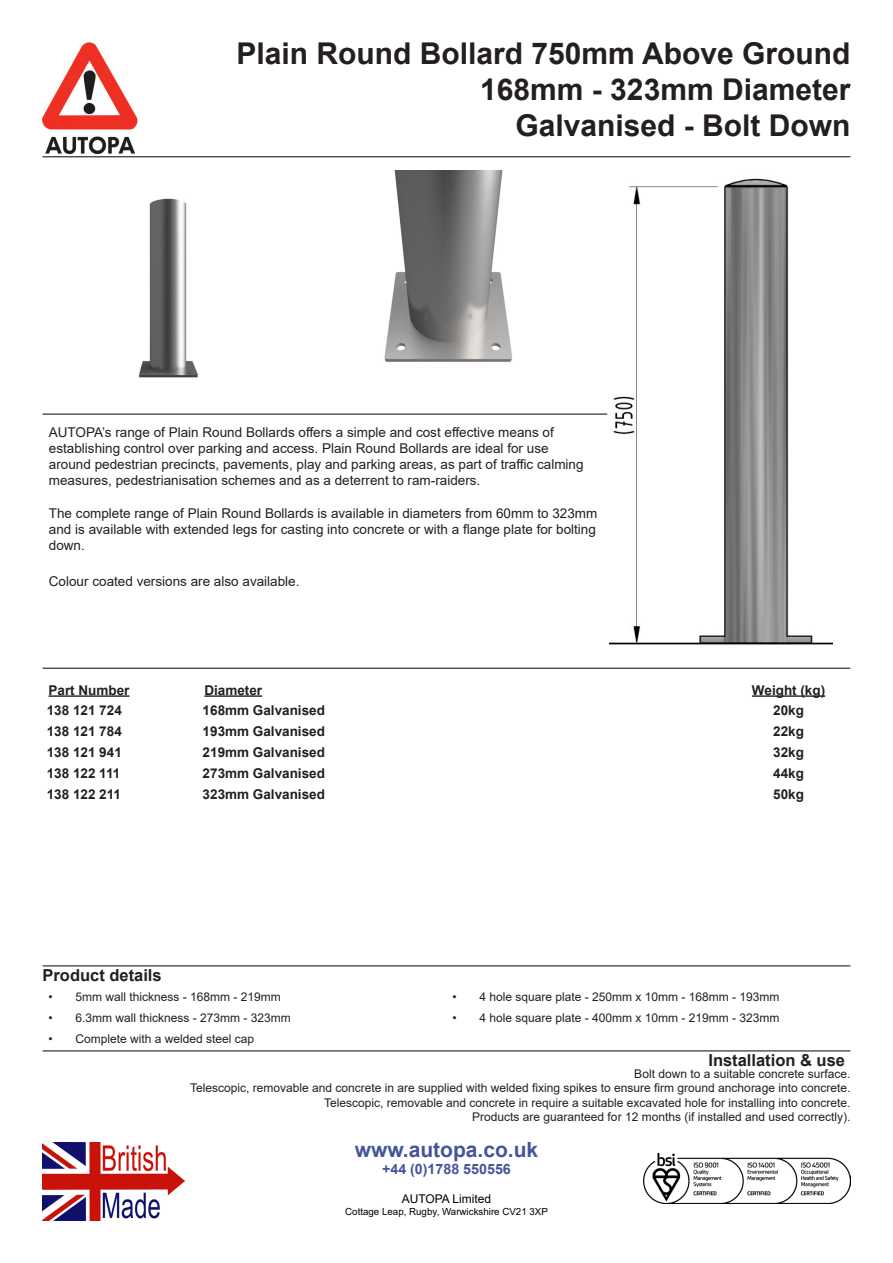
<style>
.page{position:relative;width:893px;height:1263px;background:#fff}
.page>*{position:absolute;margin:0;border:0;box-sizing:border-box;transform-origin:0 0}
.t1{font:700 30px "Arial";color:#231f20}
.t2{font:700 21px "Arial";color:#44559a}
.t3{font:700 16.5px "Arial";color:#231f20}
.t4{font:700 14.25px "Arial";color:#44559a}
.t5{font:13.5px/16.2px "Arial";color:#231f20}
.t6{font:700 13.5px "Arial";color:#231f20}
.t7{font:12px "Arial";color:#231f20}
.t8{font:12px "Arial";color:#000}
.t9{font:9.75px "Arial";color:#000}
</style>
<div class="page">
<img style="left:644px;top:1154px;width:206px;height:49px">
<img style="left:43px;top:1143px;width:142px;height:77px">
<img style="left:610px;top:178px;width:223px;height:467px">
<img style="left:42px;top:43px;width:95px;height:110px">
<hr style="left:43px;top:156px;width:807px;height:1px;background:#231f20">
<hr style="left:43px;top:414px;width:564px;height:1px;background:#231f20">
<img style="left:138px;top:198px;width:60px;height:180px">
<img style="left:384px;top:170px;width:129px;height:192px">
<hr style="left:49px;top:695px;width:81px;height:2px;background:#231f20">
<hr style="left:204px;top:695px;width:58px;height:2px;background:#231f20">
<hr style="left:752px;top:695px;width:73px;height:2px;background:#231f20">
<hr style="left:43px;top:668px;width:807px;height:1px;background:#231f20">
<hr style="left:43px;top:965px;width:807px;height:1px;background:#231f20">
<hr style="left:43px;top:1050px;width:807px;height:1px;background:#231f20">
<p class="t1" style="left:236px;top:33px;width:615px">Plain Round Bollard 750mm Above Ground</p>
<p class="t1" style="left:480px;top:69px;width:372px">168mm - 323mm Diameter</p>
<p class="t1" style="left:515px;top:105px;width:337px">Galvanised - Bolt Down</p>
<p class="t5" style="left:49px;top:424px;width:536px">AUTOPA’s range of Plain Round Bollards offers a simple and cost effective means of establishing control over parking and access. Plain Round Bollards are ideal for use around pedestrian precincts, pavements, play and parking areas, as part of traffic calming measures, pedestrianisation schemes and as a deterrent to ram-raiders.</p>
<p class="t5" style="left:49px;top:505px;width:550px;text-align:justify">The complete range of Plain Round Bollards is available in diameters from 60mm to 323mm and is available with extended legs for casting into concrete or with a flange plate for bolting down.</p>
<p class="t5" style="left:49px;top:573px;width:252px">Colour coated versions are also available.</p>
<p class="t6" style="left:49px;top:680px;width:83px">Part Number</p>
<p class="t6" style="left:204px;top:680px;width:59px">Diameter</p>
<p class="t6" style="left:752px;top:680px;width:75px">Weight (kg)</p>
<p class="t6" style="left:47px;top:700px;width:77px">138 121 724</p>
<p class="t6" style="left:203px;top:700px;width:124px">168mm Galvanised</p>
<p class="t6" style="left:773px;top:700px;width:32px">20kg</p>
<p class="t6" style="left:47px;top:722px;width:77px">138 121 784</p>
<p class="t6" style="left:203px;top:722px;width:124px">193mm Galvanised</p>
<p class="t6" style="left:773px;top:722px;width:32px">22kg</p>
<p class="t6" style="left:47px;top:742px;width:77px">138 121 941</p>
<p class="t6" style="left:203px;top:742px;width:124px">219mm Galvanised</p>
<p class="t6" style="left:773px;top:742px;width:32px">32kg</p>
<p class="t6" style="left:47px;top:763px;width:75px">138 122 111</p>
<p class="t6" style="left:203px;top:763px;width:124px">273mm Galvanised</p>
<p class="t6" style="left:773px;top:763px;width:32px">44kg</p>
<p class="t6" style="left:47px;top:785px;width:76px">138 122 211</p>
<p class="t6" style="left:203px;top:785px;width:124px">323mm Galvanised</p>
<p class="t6" style="left:773px;top:785px;width:32px">50kg</p>
<p class="t3" style="left:43px;top:963px;width:121px">Product details</p>
<p class="t7" style="left:49px;top:989px;width:234px">• 5mm wall thickness - 168mm - 219mm</p>
<p class="t7" style="left:452px;top:989px;width:329px">• 4 hole square plate - 250mm x 10mm - 168mm - 193mm</p>
<p class="t7" style="left:49px;top:1009px;width:244px">• 6.3mm wall thickness - 273mm - 323mm</p>
<p class="t7" style="left:452px;top:1009px;width:329px">• 4 hole square plate - 400mm x 10mm - 219mm - 323mm</p>
<p class="t7" style="left:49px;top:1030px;width:207px">• Complete with a welded steel cap</p>
<p class="t3" style="left:708px;top:1048px;width:138px">Installation &amp; use</p>
<p class="t7" style="left:634px;top:1065px;width:218px">Bolt down to a suitable concrete surface.</p>
<p class="t7" style="left:190px;top:1080px;width:662px">Telescopic, removable and concrete in are supplied with welded fixing spikes to ensure firm ground anchorage into concrete.</p>
<p class="t7" style="left:324px;top:1094px;width:528px">Telescopic, removable and concrete in require a suitable excavated hole for installing into concrete.</p>
<p class="t7" style="left:472px;top:1108px;width:380px">Products are guaranteed for 12 months (if installed and used correctly).</p>
<p class="t2" style="left:355px;top:1135px;width:185px">www.autopa.co.uk</p>
<p class="t4" style="left:382px;top:1159px;width:130px">+44 (0)1788 550556</p>
<p class="t8" style="left:402px;top:1190px;width:91px">AUTOPA Limited</p>
<p class="t9" style="left:345px;top:1204px;width:204px">Cottage Leap, Rugby, Warwickshire CV21 3XP</p>
</div>
